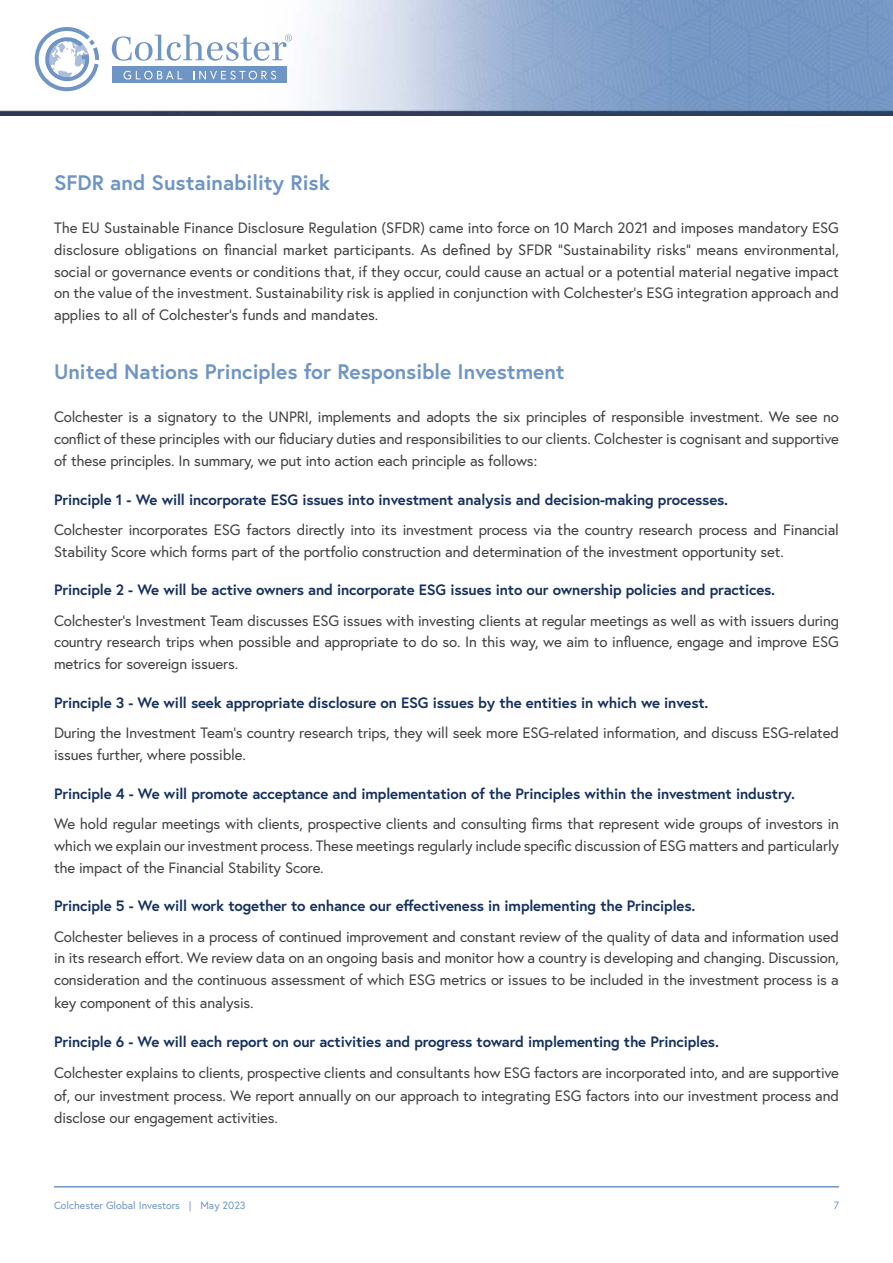
<style>
.page{position:relative;width:893px;height:1263px;background:#fff}
.page>*{position:absolute;margin:0;border:0;box-sizing:border-box;transform-origin:0 0}
.t1{font:700 21px "Europa";color:#6f95c5}
.t2{font:15px/21.8px "Europa";letter-spacing:-.01em;color:#414042;text-align:justify}
.t3{font:700 15px "Europa";letter-spacing:-.01em;color:#16315e}
.t4{font:10.5px "Europa";color:#6f95c5}
</style>
<div class="page">
<hr style="left:54px;top:1186px;width:785px;height:1px;background:#6f95c5">
<img style="left:0;top:0;width:893px;height:115px">
<div style="left:112px;top:67px;width:175px;height:16px;background:#6f95c5"></div>
<svg style="left:35px;top:27px;width:64px;height:64px"></svg>
<svg style="left:124px;top:71px;width:58px;height:9px"></svg>
<svg style="left:193px;top:71px;width:83px;height:9px"></svg>
<svg style="left:112px;top:34px;width:180px;height:27px"></svg>
<h1 class="t1" style="left:54px;top:168px;width:277px">SFDR and Sustainability Risk</h1>
<p class="t2" style="left:54px;top:217px;width:786px">The EU Sustainable Finance Disclosure Regulation (SFDR) came into force on 10 March 2021 and imposes mandatory ESG disclosure obligations on financial market participants. As defined by SFDR “Sustainability risks” means environmental, social or governance events or conditions that, if they occur, could cause an actual or a potential material negative impact on the value of the investment. Sustainability risk is applied in conjunction with Colchester’s ESG integration approach and applies to all of Colchester’s funds and mandates.</p>
<h1 class="t1" style="left:54px;top:358px;width:512px">United Nations Principles for Responsible Investment</h1>
<p class="t2" style="left:54px;top:406px;width:786px">Colchester is a signatory to the UNPRI, implements and adopts the six principles of responsible investment. We see no conflict of these principles with our fiduciary duties and responsibilities to our clients. Colchester is cognisant and supportive of these principles. In summary, we put into action each principle as follows:</p>
<p class="t3" style="left:54px;top:489px;width:676px">Principle 1 - We will incorporate ESG issues into investment analysis and decision-making processes.</p>
<p class="t2" style="left:54px;top:518px;width:786px">Colchester incorporates ESG factors directly into its investment process via the country research process and Financial<br>Stability Score which forms part of the portfolio construction and determination of the investment opportunity set.</p>
<p class="t3" style="left:54px;top:580px;width:723px">Principle 2 - We will be active owners and incorporate ESG issues into our ownership policies and practices.</p>
<p class="t2" style="left:54px;top:609px;width:787px">Colchester’s Investment Team discusses ESG issues with investing clients at regular meetings as well as with issuers during country research trips when possible and appropriate to do so. In this way, we aim to influence, engage and improve ESG metrics for sovereign issuers.</p>
<p class="t3" style="left:54px;top:692px;width:656px">Principle 3 - We will seek appropriate disclosure on ESG issues by the entities in which we invest.</p>
<p class="t2" style="left:54px;top:722px;width:786px">During the Investment Team’s country research trips, they will seek more ESG-related information, and discuss ESG-related issues further, where possible.</p>
<p class="t3" style="left:54px;top:783px;width:742px">Principle 4 - We will promote acceptance and implementation of the Principles within the investment industry.</p>
<p class="t2" style="left:54px;top:812px;width:786px">We hold regular meetings with clients, prospective clients and consulting firms that represent wide groups of investors in which we explain our investment process. These meetings regularly include specific discussion of ESG matters and particularly the impact of the Financial Stability Score.</p>
<p class="t3" style="left:54px;top:896px;width:643px">Principle 5 - We will work together to enhance our effectiveness in implementing the Principles.</p>
<p class="t2" style="left:54px;top:925px;width:786px">Colchester believes in a process of continued improvement and constant review of the quality of data and information used in its research effort. We review data on an ongoing basis and monitor how a country is developing and changing. Discussion, consideration and the continuous assessment of which ESG metrics or issues to be included in the investment process is a key component of this analysis.</p>
<p class="t3" style="left:54px;top:1031px;width:666px">Principle 6 - We will each report on our activities and progress toward implementing the Principles.</p>
<p class="t2" style="left:54px;top:1061px;width:787px;line-height:22.5px">Colchester explains to clients, prospective clients and consultants how ESG factors are incorporated into, and are supportive of, our investment process. We report annually on our approach to integrating ESG factors into our investment process and disclose our engagement activities.</p>
<p class="t4" style="left:54px;top:1198px;width:193px">Colchester Global Investors | May 2023</p>
<p class="t4" style="left:834px;top:1198px;width:7px">7</p>
</div>
